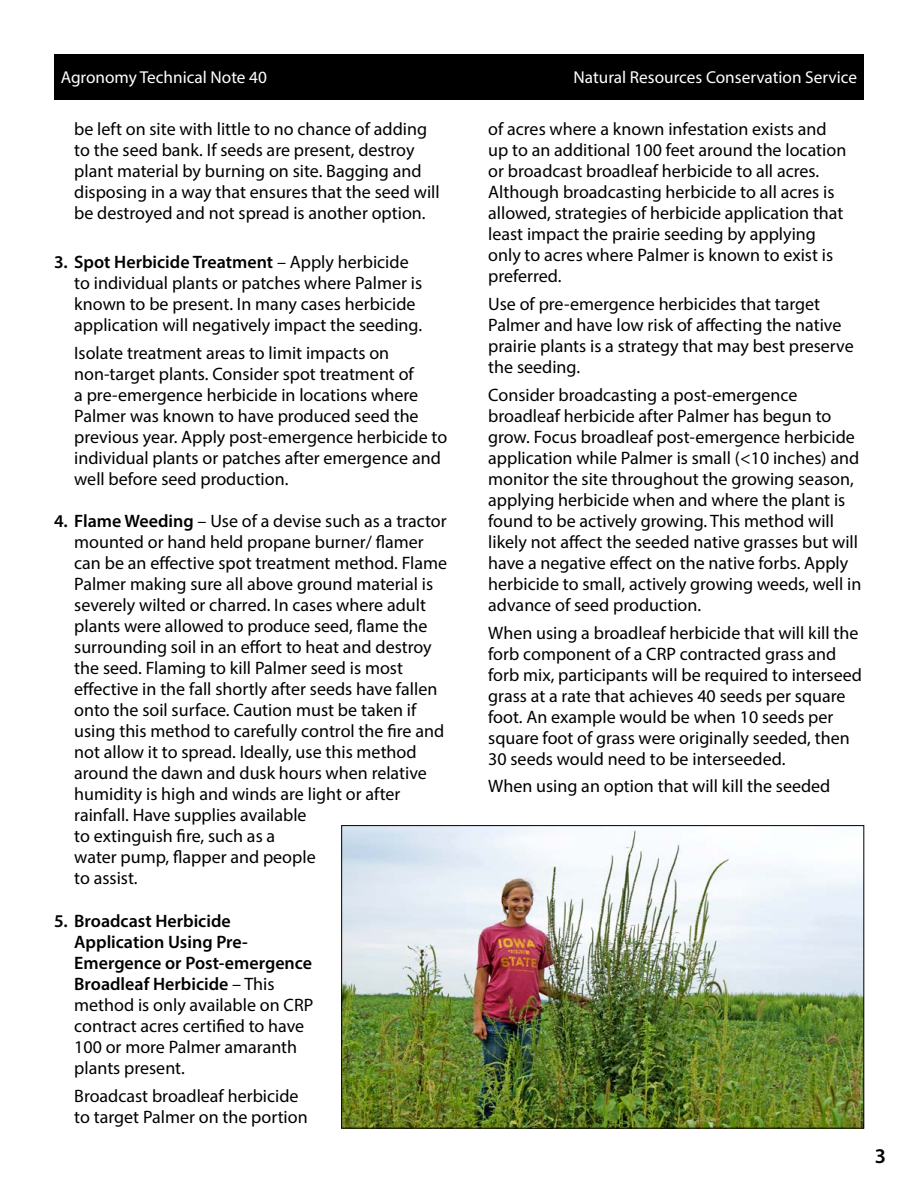
<style>
.page{position:relative;width:918px;height:1188px;background:#fff}
.page>*{position:absolute;margin:0;border:0;box-sizing:border-box;transform-origin:0 0}
.t1{font:600 21px "Myriad Pro";color:#000}
.t2{font:18px/21px "Myriad Pro";color:#000}
.t3{font:17.25px "Myriad Pro";color:#fff}
.s1{font-weight:600}
</style>
<div class="page">
<div style="left:54px;top:54px;width:810px;height:45px;background:#000"></div>
<img style="left:343px;top:827px;width:519px;height:300px">
<div style="left:341px;top:825px;width:523px;height:304px;border:1px solid #000"></div>
<p class="t3" style="left:61px;top:67px;width:208px">Agronomy Technical Note 40</p>
<p class="t3" style="left:574px;top:67px;width:285px">Natural Resources Conservation Service</p>
<p class="t2" style="left:74px;top:118px;width:367px">be left on site with little to no chance of adding to the seed bank. If seeds are present, destroy plant material by burning on site. Bagging and disposing in a way that ensures that the seed will be destroyed and not spread is another option.</p>
<p class="t2" style="left:74px;top:251px;width:349px;text-indent:-20px"><span class="s1">3. Spot Herbicide Treatment</span> – Apply herbicide to individual plants or patches where Palmer is known to be present. In many cases herbicide application will negatively impact the seeding.</p>
<p class="t2" style="left:74px;top:342px;width:375px">Isolate treatment areas to limit impacts on non-target plants. Consider spot treatment of<br>a pre-emergence herbicide in locations where Palmer was known to have produced seed the previous year. Apply post-emergence herbicide to individual plants or patches after emergence and well before seed production.</p>
<p class="t2" style="left:74px;top:511px;width:374px;text-indent:-20px"><span class="s1">4. Flame Weeding</span> – Use of a devise such as a tractor mounted or hand held propane burner/ flamer can be an effective spot treatment method. Flame Palmer making sure all above ground material is severely wilted or charred. In cases where adult plants were allowed to produce seed, flame the surrounding soil in an effort to heat and destroy the seed. Flaming to kill Palmer seed is most effective in the fall shortly after seeds have fallen onto the soil surface. Caution must be taken if using this method to carefully control the fire and not allow it to spread. Ideally, use this method around the dawn and dusk hours when relative humidity is high and winds are light or after rainfall. Have supplies available<br>to extinguish fire, such as a<br>water pump, flapper and people<br>to assist.</p>
<p class="t2" style="left:74px;top:910px;width:241px;text-indent:-20px"><span class="s1">5. Broadcast Herbicide<br>Application Using Pre-<br>Emergence or Post-emergence<br>Broadleaf Herbicide</span> – This method is only available on CRP contract acres certified to have<br>100 or more Palmer amaranth plants present.</p>
<p class="t2" style="left:74px;top:1085px;width:235px">Broadcast broadleaf herbicide to target Palmer on the portion</p>
<p class="t2" style="left:488px;top:118px;width:360px">of acres where a known infestation exists and up to an additional 100 feet around the location or broadcast broadleaf herbicide to all acres.<br>Although broadcasting herbicide to all acres is allowed, strategies of herbicide application that least impact the prairie seeding by applying only to acres where Palmer is known to exist is preferred.</p>
<p class="t2" style="left:488px;top:293px;width:367px">Use of pre-emergence herbicides that target Palmer and have low risk of affecting the native prairie plants is a strategy that may best preserve the seeding.</p>
<p class="t2" style="left:488px;top:384px;width:375px">Consider broadcasting a post-emergence broadleaf herbicide after Palmer has begun to grow. Focus broadleaf post-emergence herbicide application while Palmer is small (&lt;10 inches) and monitor the site throughout the growing season, applying herbicide when and where the plant is found to be actively growing. This method will likely not affect the seeded native grasses but will have a negative effect on the native forbs. Apply herbicide to small, actively growing weeds, well in advance of seed production.</p>
<p class="t2" style="left:488px;top:622px;width:375px">When using a broadleaf herbicide that will kill the forb component of a CRP contracted grass and forb mix, participants will be required to interseed grass at a rate that achieves 40 seeds per square foot. An example would be when 10 seeds per square foot of grass were originally seeded, then 30 seeds would need to be interseeded.</p>
<p class="t2" style="left:488px;top:776px;width:344px">When using an option that will kill the seeded</p>
<p class="t1" style="left:875px;top:1143px;width:13px">3</p>
</div>
